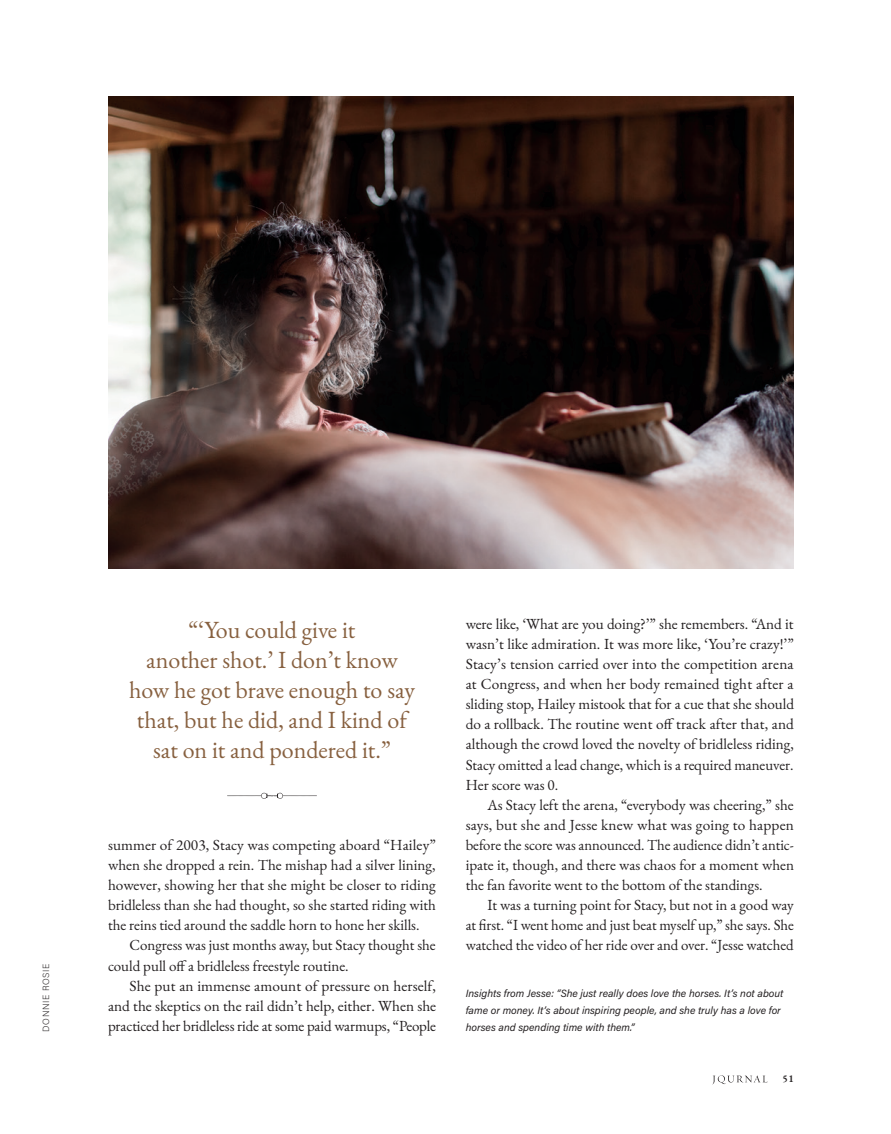
<style>
.page{position:relative;width:891px;height:1134px;background:#fff}
.page>*{position:absolute;margin:0;border:0;box-sizing:border-box;transform-origin:0 0}
.PullQuote_16_20{font:24px/30px "EB Garamond";color:#87603f;text-align:center}
.BodyCopy{font:15px/20.1px "EB Garamond";color:#231f20;text-align:justify}
.Captions{font:italic 10.5px/17.1px "Acumin Pro";color:#231f20}
.t1{font:600 10.5px "EB Garamond";color:#231f20}
.t2{font:200 9px "Acumin Pro";letter-spacing:.065em;color:#231f20}
</style>
<div class="page">
<img style="left:108px;top:97px;width:686px;height:471px">
<svg style="left:712px;top:1075px;width:55px;height:9px"></svg>
<svg style="left:227px;top:793px;width:90px;height:6px"></svg>
<p class="t2" style="left:40px;top:1032px;width:69px;rotate:-90deg">DONNIE ROSIE</p>
<p class="PullQuote_16_20" style="left:189px;top:615px;width:168px">“‘You could give it</p>
<p class="PullQuote_16_20" style="left:129px;top:645px;width:287px">another shot.’ I don’t know how he got brave enough to say that, but he did, and I kind of sat on it and pondered it.”</p>
<p class="BodyCopy" style="left:108px;top:835px;width:330px">summer of 2003, Stacy was competing aboard “Hailey” when she dropped a rein. The mishap had a silver lining, however, showing her that she might be closer to riding bridleless than she had thought, so she started riding with the reins tied around the saddle horn to hone her skills.</p>
<p class="BodyCopy" style="left:108px;top:935px;width:329px;text-indent:22px">Congress was just months away, but Stacy thought she could pull off a bridleless freestyle routine.</p>
<p class="BodyCopy" style="left:108px;top:976px;width:330px;text-indent:22px">She put an immense amount of pressure on herself, and the skeptics on the rail didn’t help, either. When she practiced her bridleless ride at some paid warmups, “People</p>
<p class="BodyCopy" style="left:466px;top:614px;width:330px">were like, ‘What are you doing?’” she remembers. “And it wasn’t like admiration. It was more like, ‘You’re crazy!’” Stacy’s tension carried over into the competition arena at Congress, and when her body remained tight after a sliding stop, Hailey mistook that for a cue that she should do a rollback. The routine went off track after that, and although the crowd loved the novelty of bridleless riding, Stacy omitted a lead change, which is a required maneuver.<br>Her score was 0.</p>
<p class="BodyCopy" style="left:466px;top:795px;width:330px;text-indent:22px">As Stacy left the arena, “everybody was cheering,” she says, but she and Jesse knew what was going to happen before the score was announced. The audience didn’t antic&shy;ipate it, though, and there was chaos for a moment when the fan favorite went to the bottom of the standings.</p>
<p class="BodyCopy" style="left:466px;top:895px;width:330px;text-indent:22px">It was a turning point for Stacy, but not in a good way at first. “I went home and just beat myself up,” she says. She watched the video of her ride over and over. “Jesse watched</p>
<p class="Captions" style="left:466px;top:984px;width:319px">Insights from Jesse: “She just really does love the horses. It’s not about fame or money. It’s about inspiring people, and she truly has a love for</p>
<p class="Captions" style="left:466px;top:1018px;width:170px">horses and spending time with them.”</p>
<p class="t1" style="left:783px;top:1072px;width:13px">51</p>
</div>
